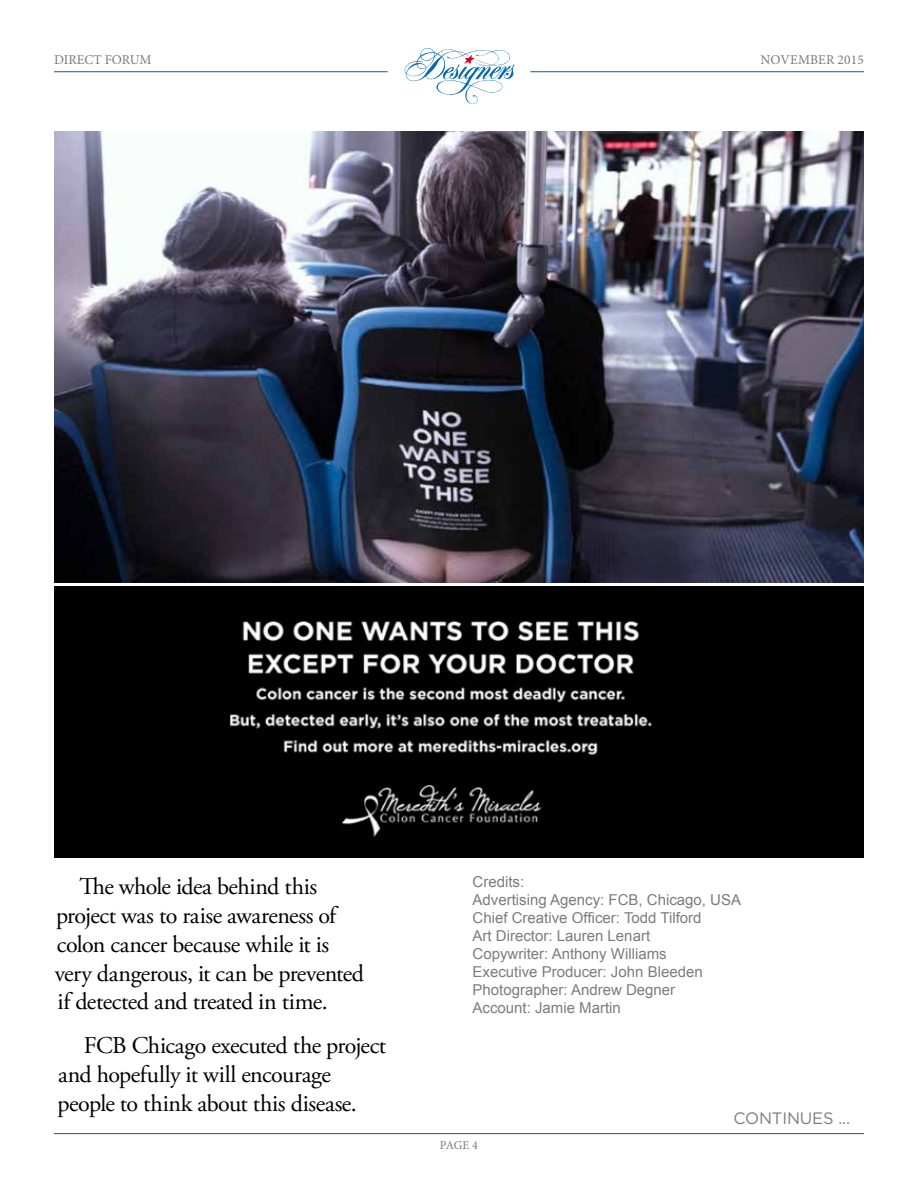
<style>
.page{position:relative;width:918px;height:1188px;background:#fff}
.page>*{position:absolute;margin:0;border:0;box-sizing:border-box;transform-origin:0 0}
.t1{font:24px/28.8px "Adobe Garamond Pro";letter-spacing:-.02em;color:#000}
.t2{font:16.5px "Gotham";letter-spacing:-.01em;color:#7d7b7b}
.t3{font:15px/18px "Arial";color:#7d7b7b}
.t4{font:13.5px "Minion Pro";color:#7d7b7b}
.t5{font:12px "Minion Pro";color:#7d7b7b}
</style>
<div class="page">
<img style="left:54px;top:132px;width:810px;height:450px">
<hr style="left:54px;top:71px;width:334px;height:1px;background:#005f9f">
<hr style="left:530px;top:71px;width:334px;height:1px;background:#005f9f">
<hr style="left:54px;top:1133px;width:810px;height:1px;background:#005f9f">
<svg style="left:404px;top:48px;width:111px;height:56px"></svg>
<img style="left:54px;top:586px;width:810px;height:271px">
<p class="t4" style="left:54px;top:50px;width:99px">DIRECT FORUM</p>
<p class="t4" style="left:761px;top:50px;width:105px">NOVEMBER 2015</p>
<p class="t1" style="left:55px;top:873px;width:311px;text-indent:25px">The whole idea behind this project was to raise awareness of colon cancer because while it is very dangerous, it can be prevented if detected and treated in time.</p>
<p class="t1" style="left:58px;top:1032px;width:330px;text-indent:26px">FCB Chicago executed the project and hopefully it will encourage people to think about this disease.</p>
<p class="t3" style="left:473px;top:873px;width:270px">Credits:<br>Advertising Agency: FCB, Chicago, USA<br>Chief Creative Officer: Todd Tilford<br>Art Director: Lauren Lenart<br>Copywriter: Anthony Williams<br>Executive Producer: John Bleeden<br>Photographer: Andrew Degner<br>Account: Jamie Martin</p>
<p class="t5" style="left:440px;top:1137px;width:40px">PAGE 4</p>
<p class="t2" style="left:734px;top:1109px;width:118px">CONTINUES ...</p>
</div>
